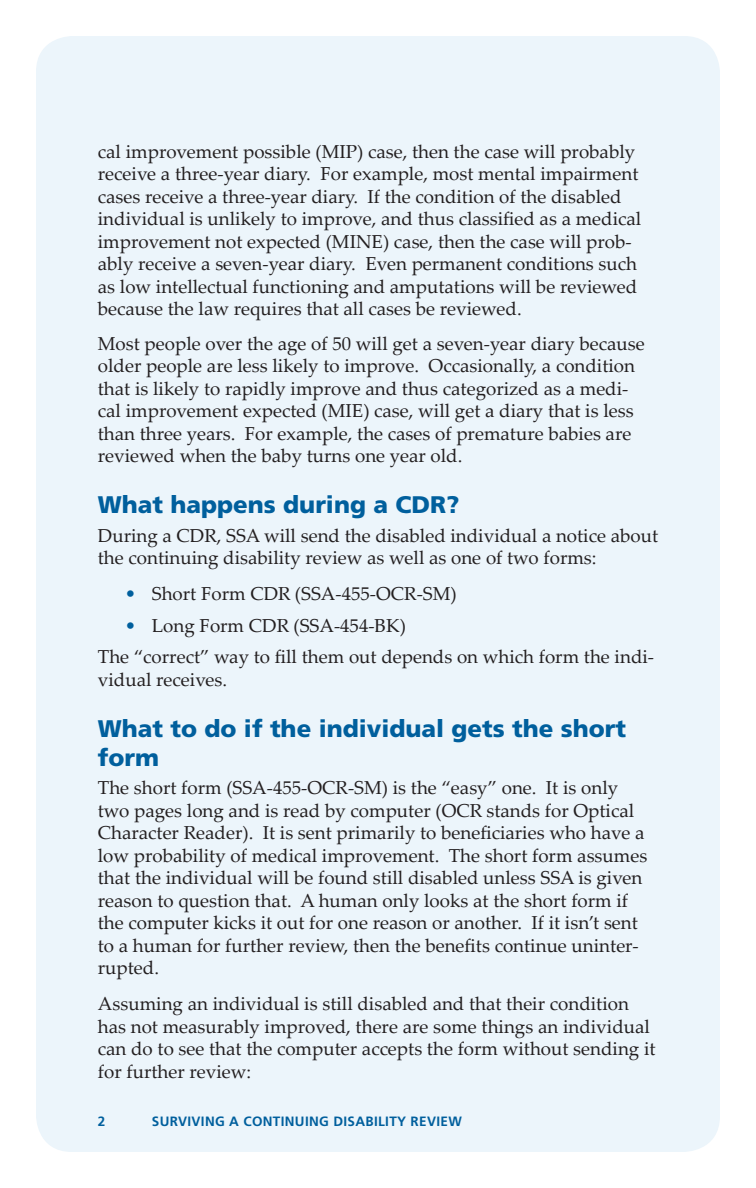
<style>
.page{position:relative;width:756px;height:1188px;background:#fff}
.page>*{position:absolute;margin:0;border:0;box-sizing:border-box;transform-origin:0 0}
.t1{font:900 24px/28.8px "Frutiger";color:#005f9d}
._1st_Line_text_Para{font:18.75px/22.5px "Palatino Linotype";color:#231f20}
.bullet{font:18.75px "Palatino Linotype";color:#231f20}
.Page_Number{font:700 13.5px "Frutiger";letter-spacing:.025em;color:#005f9d}
.s1{color:#005f9d}
</style>
<div class="page">
<div style="left:36px;top:36px;width:684px;height:1116px;background:#ecf5fb;border-radius:36px"></div>
<p class="_1st_Line_text_Para" style="left:98px;top:139px;width:545px">cal improvement possible (MIP) case, then the case will probably receive a three-year diary. For example, most mental impairment cases receive a three-year diary. If the condition of the disabled individual is unlikely to improve, and thus classified as a medical improvement not expected (MINE) case, then the case will prob&shy;ably receive a seven-year diary. Even permanent conditions such as low intellectual functioning and amputations will be reviewed because the law requires that all cases be reviewed.</p>
<p class="_1st_Line_text_Para" style="left:98px;top:331px;width:548px">Most people over the age of 50 will get a seven-year diary because older people are less likely to improve. Occasionally, a condition that is likely to rapidly improve and thus categorized as a medi&shy;cal improvement expected (MIE) case, will get a diary that is less than three years. For example, the cases of premature babies are reviewed when the baby turns one year old.</p>
<p class="t1" style="left:98px;top:490px;width:363px">What happens during a CDR?</p>
<p class="_1st_Line_text_Para" style="left:98px;top:523px;width:562px">During a CDR, SSA will send the disabled individual a notice about the continuing disability review as well as one of two forms:</p>
<p class="bullet" style="left:125px;top:581px;width:333px"><span class="s1">•</span> Short Form CDR (SSA-455-OCR-SM)</p>
<p class="bullet" style="left:125px;top:612px;width:283px"><span class="s1">•</span> Long Form CDR (SSA-454-BK)</p>
<p class="_1st_Line_text_Para" style="left:98px;top:645px;width:558px">The “correct” way to fill them out depends on which form the indi&shy;vidual receives.</p>
<p class="t1" style="left:98px;top:714px;width:530px">What to do if the individual gets the short form</p>
<p class="_1st_Line_text_Para" style="left:98px;top:776px;width:551px">The short form (SSA-455-OCR-SM) is the “easy” one. It is only two pages long and is read by computer (OCR stands for Optical Character Reader). It is sent primarily to beneficiaries who have a low probability of medical improvement. The short form assumes that the individual will be found still disabled unless SSA is given reason to question that. A human only looks at the short form if the computer kicks it out for one reason or another. If it isn’t sent to a human for further review, then the benefits continue uninter&shy;rupted.</p>
<p class="_1st_Line_text_Para" style="left:98px;top:992px;width:559px">Assuming an individual is still disabled and that their condition has not measurably improved, there are some things an individual can do to see that the computer accepts the form without sending it for further review:</p>
<p class="Page_Number" style="left:98px;top:1114px;width:9px">23</p>
<p class="Page_Number" style="left:152px;top:1114px;width:311px">SURVIVING A CONTINUING DISABILITY REVIEW</p>
</div>
